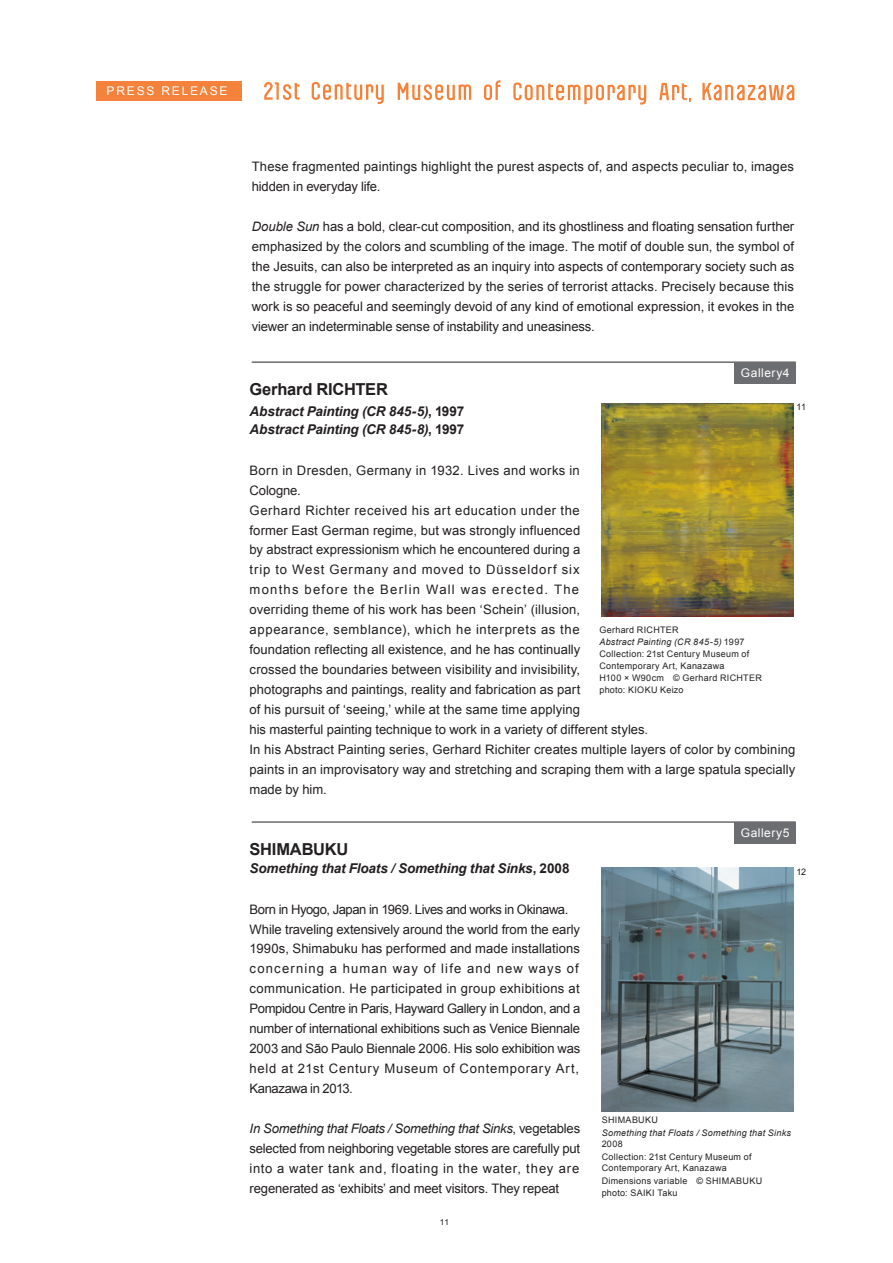
<style>
.page{position:relative;width:893px;height:1263px;background:#fff}
.page>*{position:absolute;margin:0;border:0;box-sizing:border-box;transform-origin:0 0}
.t1{font:700 16.5px "Arial";letter-spacing:-.015em;color:#231f20}
.t2{font:italic 700 13.5px/18px "Arial";letter-spacing:-.01em;color:#231f20}
.t3{font:13.05px/20px "Arial";letter-spacing:.005em;color:#231f20}
.t4{font:12px "Arial";letter-spacing:.04em;color:#fff}
.t5{font:12px "Arial";letter-spacing:.15em;color:#fff}
.t6{font:9px/12px "Arial";letter-spacing:.03em;color:#231f20}
.t7{font:italic 9px "Arial";letter-spacing:.03em;color:#231f20}
.t8{font:8.25px "Arial";color:#231f20}
.s1{font-style:italic}
.s2{font-style:normal}
</style>
<div class="page">
<svg style="left:312px;top:82px;width:72px;height:22px"></svg>
<svg style="left:264px;top:82px;width:36px;height:18px"></svg>
<svg style="left:484px;top:80px;width:16px;height:20px"></svg>
<svg style="left:398px;top:83px;width:73px;height:17px"></svg>
<svg style="left:659px;top:83px;width:32px;height:19px"></svg>
<svg style="left:513px;top:82px;width:133px;height:23px"></svg>
<svg style="left:702px;top:83px;width:92px;height:17px"></svg>
<div style="left:96px;top:81px;width:146px;height:19px;background:#f4823b"></div>
<img style="left:602px;top:404px;width:191px;height:213px">
<hr style="left:252px;top:362px;width:544px;height:1px;background:#231f20">
<div style="left:734px;top:362px;width:61px;height:22px;background:#6c6d70"></div>
<hr style="left:252px;top:822px;width:544px;height:1px;background:#231f20">
<div style="left:734px;top:822px;width:61px;height:22px;background:#6c6d70"></div>
<img style="left:602px;top:867px;width:191px;height:244px">
<p class="t5" style="left:107px;top:84px;width:122px">PRESS RELEASE</p>
<p class="t3" style="left:252px;top:157px;width:544px">These fragmented paintings highlight the purest aspects of, and aspects peculiar to, images hidden in everyday life.</p>
<p class="t3" style="left:252px;top:217px;width:544px;text-align:justify"><span class="s1">Double Sun</span> has a bold, clear-cut composition, and its ghostliness and floating sensation further emphasized by the colors and scumbling of the image. The motif of double sun, the symbol of the Jesuits, can also be interpreted as an inquiry into aspects of contemporary society such as the struggle for power characterized by the series of terrorist attacks. Precisely because this work is so peaceful and seemingly devoid of any kind of emotional expression, it evokes in the viewer an indeterminable sense of instability and uneasiness.</p>
<p class="t4" style="left:741px;top:366px;width:50px">Gallery4</p>
<p class="t1" style="left:250px;top:380px;width:140px">Gerhard RICHTER</p>
<p class="t2" style="left:250px;top:402px;width:216px">Abstract Painting (CR 845-5)<span class="s2">, 1997<br></span>Abstract Painting (CR 845-8)<span class="s2">, 1997</span></p>
<p class="t3" style="left:250px;top:460px;width:547px">Born in Dresden, Germany in 1932. Lives and works in<br>Cologne.<br>Gerhard Richter received his art education under the<br>former East German regime, but was strongly influenced<br>by abstract expressionism which he encountered during a<br>trip to West Germany and moved to Düsseldorf six<br>months before the Berlin Wall was erected. The<br>overriding theme of his work has been ‘Schein’ (illusion,<br>appearance, semblance), which he interprets as the<br>foundation reflecting all existence, and he has continually<br>crossed the boundaries between visibility and invisibility,<br>photographs and paintings, reality and fabrication as part<br>of his pursuit of ‘seeing,’ while at the same time applying<br>his masterful painting technique to work in a variety of different styles.<br>In his Abstract Painting series, Gerhard Richiter creates multiple layers of color by combining paints in an improvisatory way and stretching and scraping them with a large spatula specially made by him.</p>
<p class="t6" style="left:796px;top:401px;width:11px">11</p>
<p class="t6" style="left:599px;top:624px;width:164px">Gerhard RICHTER<br><span class="s1">Abstract Painting (CR 845-5)</span> 1997<br>Collection: 21st Century Museum of<br>Contemporary Art, Kanazawa<br>H100 × W90cm © Gerhard RICHTER photo: KIOKU Keizo</p>
<p class="t1" style="left:250px;top:839px;width:100px">SHIMABUKU</p>
<p class="t2" style="left:250px;top:859px;width:321px">Something that Floats / Something that Sinks<span class="s2">, 2008</span></p>
<p class="t3" style="left:250px;top:899px;width:332px">Born in Hyogo, Japan in 1969. Lives and works in Okinawa.<br>While traveling extensively around the world from the early 1990s, Shimabuku has performed and made installations concerning a human way of life and new ways of communication. He participated in group exhibitions at Pompidou Centre in Paris, Hayward Gallery in London, and a number of international exhibitions such as Venice Biennale 2003 and São Paulo Biennale 2006. His solo exhibition was held at 21st Century Museum of Contemporary Art, Kanazawa in 2013.</p>
<p class="t3" style="left:250px;top:1118px;width:332px;text-align:justify"><span class="s1">In Something that Floats / Something that Sinks</span>, vegetables selected from neighboring vegetable stores are carefully put into a water tank and, floating in the water, they are regenerated as ‘exhibits’ and meet visitors. They repeat</p>
<p class="t8" style="left:440px;top:1217px;width:11px">11</p>
<p class="t4" style="left:741px;top:826px;width:50px">Gallery5</p>
<p class="t6" style="left:796px;top:866px;width:11px">12</p>
<p class="t6" style="left:602px;top:1114px;width:58px">SHIMABUKU</p>
<p class="t7" style="left:602px;top:1127px;width:191px">Something that Floats / Something that Sinks</p>
<p class="t6" style="left:602px;top:1138px;width:162px">2008<br>Collection: 21st Century Museum of<br>Contemporary Art, Kanazawa<br>Dimensions variable © SHIMABUKU photo: SAIKI Taku</p>
</div>
